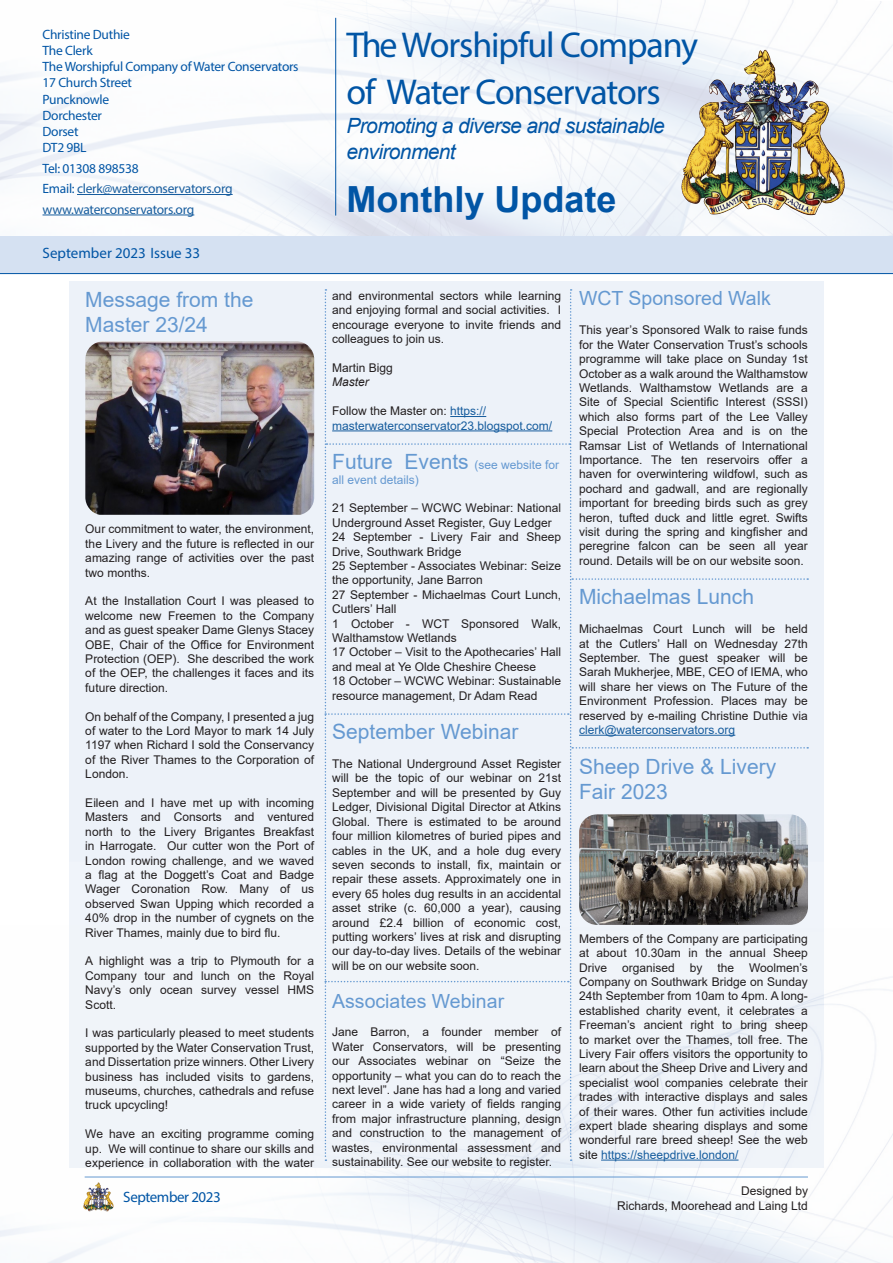
<style>
.page{position:relative;width:893px;height:1263px;background:#fff}
.page>*{position:absolute;margin:0;border:0;box-sizing:border-box;transform-origin:0 0}
.Body{font:36px "Myriad Pro";letter-spacing:-.03em;color:#0155a5}
.t1{font:700 36px "Arial";color:#0155a5}
.t2{font:21px/25.2px "Arial";color:#6599d1}
.Body-2{font:italic 21px "Arial";letter-spacing:-.03em;color:#0155a5}
.t3{font:19.5px "Arial";color:#6599d1}
.Body-3{font:15px "Myriad Pro";color:#0155a5}
.Body-4{font:15px "Myriad Pro";letter-spacing:-.03em;color:#0155a5}
.Body-5{font:13.5px "Myriad Pro";letter-spacing:-.02em;color:#0155a5}
.Body-6{font:13.5px "Myriad Pro";letter-spacing:-.02em;color:#175d9e}
.t4{font:12px/14.4px "Arial";color:#231f20;text-align:justify}
.t5{font:12px/14.4px "Arial";color:#175d9e}
.t6{font:12px/14.4px "Arial";color:#6599d1}
.t7{font:italic 12px "Arial";color:#231f20}
.s1{color:#0155a5}
.s2{color:#231f20}
.s3{font-size:21px}
.s4{color:#175d9e}
</style>
<div class="page">
<div style="left:69px;top:281px;width:755px;height:886px;background:#edf2f9"></div>
<img style="left:0;top:926px;width:893px;height:337px">
<img style="left:0;top:0;width:893px;height:236px">
<hr style="left:77px;top:194px;width:156px;height:1px;background:#175d9e">
<hr style="left:43px;top:215px;width:151px;height:1px;background:#175d9e">
<hr style="left:335px;top:18px;width:1px;height:198px;background:#0155a5">
<div style="left:0;top:236px;width:893px;height:38px;background:#d5e1f2"></div>
<img style="left:708px;top:50px;width:55px;height:75px">
<hr style="left:0;top:273px;width:893px;height:1px;background:#0155a5">
<hr style="left:85px;top:1176px;width:723px;height:1px;background:#6599d1">
<svg style="left:88px;top:1182px;width:10px;height:13px"></svg>
<img style="left:85px;top:341px;width:229px;height:174px">
<svg style="left:325px;top:289px;width:483px;height:872px"></svg>
<p class="Body-5" style="left:43px;top:26px;width:89px">Christine Duthie</p>
<p class="Body-5" style="left:43px;top:42px;width:52px">The Clerk</p>
<p class="Body-5" style="left:43px;top:58px;width:258px">The Worshipful Company of Water Conservators</p>
<p class="Body-5" style="left:43px;top:75px;width:91px">17 Church Street</p>
<p class="Body-5" style="left:43px;top:91px;width:68px">Puncknowle</p>
<p class="Body-5" style="left:43px;top:107px;width:61px">Dorchester</p>
<p class="Body-5" style="left:43px;top:123px;width:38px">Dorset</p>
<p class="Body-5" style="left:43px;top:139px;width:46px">DT2 9BL</p>
<p class="Body-5" style="left:43px;top:160px;width:98px">Tel: 01308 898538</p>
<p class="Body-6" style="left:43px;top:180px;width:192px"><span class="s1">Email:</span> clerk@waterconservators.org</p>
<p class="Body-6" style="left:43px;top:201px;width:153px">www.waterconservators.org</p>
<p class="Body-3" style="left:43px;top:244px;width:159px">September 2023 Issue 33</p>
<p class="t2" style="left:85px;top:286px;width:170px">Message from the<br>Master 23/24</p>
<p class="t4" style="left:85px;top:522px;width:230px">Our commitment to water, the environment, the Livery and the future is reflected in our amazing range of activities over the past two months.</p>
<p class="t4" style="left:85px;top:594px;width:230px">At the Installation Court I was pleased to welcome new Freemen to the Company and as guest speaker Dame Glenys Stacey OBE, Chair of the Office for Environment Protection (OEP). She described the work of the OEP, the challenges it faces and its future direction.</p>
<p class="t4" style="left:85px;top:709px;width:230px">On behalf of the Company, I presented a jug of water to the Lord Mayor to mark 14 July 1197 when Richard I sold the Conservancy of the River Thames to the Corporation of London.</p>
<p class="t4" style="left:85px;top:795px;width:230px">Eileen and I have met up with incoming Masters and Consorts and ventured north to the Livery Brigantes Breakfast in Harrogate. Our cutter won the Port of London rowing challenge, and we waved a flag at the Doggett’s Coat and Badge Wager Coronation Row. Many of us observed Swan Upping which recorded a 40% drop in the number of cygnets on the River Thames, mainly due to bird flu.</p>
<p class="t4" style="left:85px;top:954px;width:230px">A highlight was a trip to Plymouth for a Company tour and lunch on the Royal Navy’s only ocean survey vessel HMS Scott.</p>
<p class="t4" style="left:85px;top:1026px;width:230px">I was particularly pleased to meet students supported by the Water Conservation Trust, and Dissertation prize winners. Other Livery business has included visits to gardens, museums, churches, cathedrals and refuse truck upcycling!</p>
<p class="t4" style="left:85px;top:1127px;width:230px">We have an exciting programme coming up. We will continue to share our skills and experience in collaboration with the water</p>
<p class="Body-4" style="left:123px;top:1187px;width:99px">September 2023</p>
<p class="Body" style="left:347px;top:22px;width:353px">The Worshipful Company</p>
<p class="Body" style="left:347px;top:70px;width:316px">of Water Conservators</p>
<p class="Body-2" style="left:347px;top:112px;width:320px">Promoting a diverse and sustainable</p>
<p class="Body-2" style="left:347px;top:138px;width:111px">environment</p>
<p class="t1" style="left:347px;top:174px;width:272px">Monthly Update</p>
<p class="t4" style="left:332px;top:289px;width:230px">and environmental sectors while learning and enjoying formal and social activities. I encourage everyone to invite friends and colleagues to join us.</p>
<p class="t4" style="left:332px;top:361px;width:62px">Martin Bigg</p>
<p class="t7" style="left:332px;top:374px;width:38px">Master</p>
<p class="t5" style="left:332px;top:404px;width:222px"><span class="s2">Follow the Master on:</span> https:// masterwaterconservator23.blogspot.com/</p>
<p class="t6" style="left:332px;top:458px;width:229px"><span class="s3">Future Events</span> (see website for all event details)</p>
<p class="t4" style="left:332px;top:501px;width:230px">21 September – WCWC Webinar: National<br>Underground Asset Register, Guy Ledger</p>
<p class="t4" style="left:332px;top:530px;width:230px">24 September - Livery Fair and Sheep<br>Drive, Southwark Bridge</p>
<p class="t4" style="left:332px;top:559px;width:230px">25 September - Associates Webinar: Seize the opportunity, Jane Barron</p>
<p class="t4" style="left:332px;top:587px;width:230px">27 September - Michaelmas Court Lunch,<br>Cutlers’ Hall</p>
<p class="t4" style="left:332px;top:616px;width:230px">1 October - WCT Sponsored Walk,<br>Walthamstow Wetlands</p>
<p class="t4" style="left:332px;top:645px;width:230px">17 October – Visit to the Apothecaries’ Hall and meal at Ye Olde Cheshire Cheese</p>
<p class="t4" style="left:332px;top:674px;width:230px">18 October – WCWC Webinar: Sustainable resource management, Dr Adam Read</p>
<p class="t2" style="left:332px;top:719px;width:188px">September Webinar</p>
<p class="t4" style="left:332px;top:757px;width:230px">The National Underground Asset Register will be the topic of our webinar on 21st September and will be presented by Guy Ledger, Divisional Digital Director at Atkins Global. There is estimated to be around four million kilometres of buried pipes and cables in the UK, and a hole dug every seven seconds to install, fix, maintain or repair these assets. Approximately one in every 65 holes dug results in an accidental asset strike (c. 60,000 a year), causing around £2.4 billion of economic cost, putting workers’ lives at risk and disrupting our day-to-day lives. Details of the webinar will be on our website soon.</p>
<p class="t3" style="left:332px;top:987px;width:173px">Associates Webinar</p>
<p class="t4" style="left:332px;top:1025px;width:230px">Jane Barron, a founder member of Water Conservators, will be presenting our Associates webinar on “Seize the opportunity – what you can do to reach the next level”. Jane has had a long and varied career in a wide variety of fields ranging from major infrastructure planning, design and construction to the management of wastes, environmental assessment and sustainability. See our website to register.</p>
<p class="t3" style="left:579px;top:285px;width:193px">WCT Sponsored Walk</p>
<p class="t4" style="left:579px;top:323px;width:230px">This year’s Sponsored Walk to raise funds for the Water Conservation Trust’s schools programme will take place on Sunday 1st October as a walk around the Walthamstow Wetlands. Walthamstow Wetlands are a Site of Special Scientific Interest (SSSI) which also forms part of the Lee Valley Special Protection Area and is on the Ramsar List of Wetlands of International Importance. The ten reservoirs offer a haven for overwintering wildfowl, such as pochard and gadwall, and are regionally important for breeding birds such as grey heron, tufted duck and little egret. Swifts visit during the spring and kingfisher and peregrine falcon can be seen all year round. Details will be on our website soon.</p>
<p class="t2" style="left:579px;top:584px;width:177px">Michaelmas Lunch</p>
<p class="t4" style="left:579px;top:622px;width:230px">Michaelmas Court Lunch will be held at the Cutlers’ Hall on Wednesday 27th September. The guest speaker will be Sarah Mukherjee, MBE, CEO of IEMA, who will share her views on The Future of the Environment Profession. Places may be reserved by e-mailing Christine Duthie via <span class="s4">clerk@waterconservators.org</span></p>
<p class="t2" style="left:579px;top:753px;width:199px">Sheep Drive &amp; Livery<br>Fair 2023</p>
<p class="t4" style="left:579px;top:931px;width:230px">Members of the Company are participating at about 10.30am in the annual Sheep Drive organised by the Woolmen’s Company on Southwark Bridge on Sunday 24th September from 10am to 4pm. A long&shy;established charity event, it celebrates a Freeman’s ancient right to bring sheep to market over the Thames, toll free. The Livery Fair offers visitors the opportunity to learn about the Sheep Drive and Livery and specialist wool companies celebrate their trades with interactive displays and sales of their wares. Other fun activities include expert blade shearing displays and some wonderful rare breed sheep! See the web site <span class="s4">https://sheepdrive.london/</span></p>
<p class="t4" style="left:741px;top:1184px;width:68px">Designed by</p>
<p class="t4" style="left:617px;top:1198px;width:192px">Richards, Moorehead and Laing Ltd</p>
</div>
